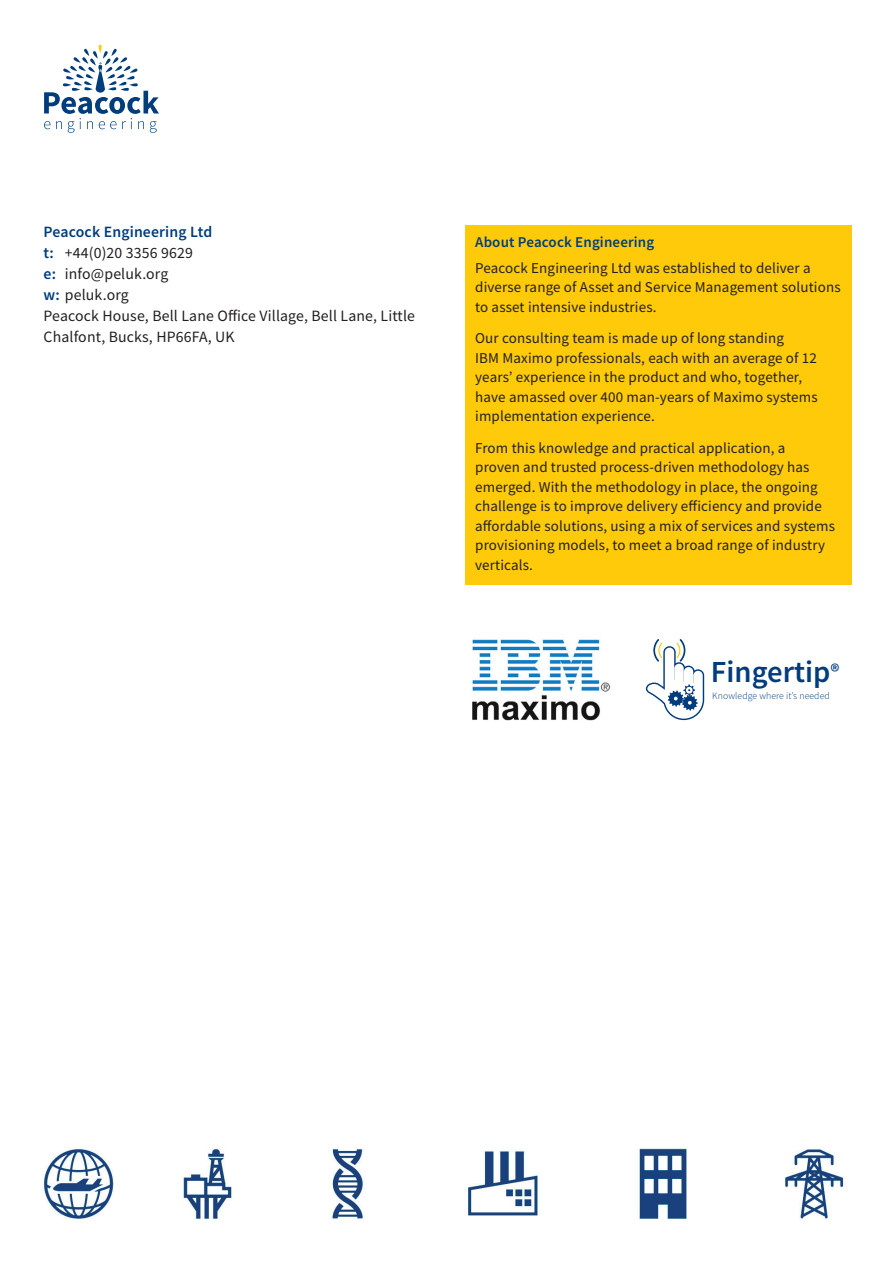
<style>
.page{position:relative;width:893px;height:1263px;background:#fff}
.page>*{position:absolute;margin:0;border:0;box-sizing:border-box;transform-origin:0 0}
.t1{font:600 30.6px "Source Sans Pro";color:#013d7d}
.t2{font:15.75px/21px "Source Sans Pro";letter-spacing:.01em;color:#231f20}
.t3{font:600 15.75px "Source Sans Pro";letter-spacing:.01em;color:#013d7d}
.t4{font:15px/19.5px "Source Sans Pro";letter-spacing:.01em;color:#231f20}
.t5{font:600 15px "Source Sans Pro";letter-spacing:.01em;color:#013d7d}
.t6{font:300 9.75px "Source Sans Pro";letter-spacing:.01em;color:#013d7d}
.s1{font-weight:600;color:#013d7d}
.s2{font-size:20.4px}
</style>
<div class="page">
<img style="left:43px;top:1148px;width:801px;height:71px">
<svg style="left:44px;top:45px;width:115px;height:88px"></svg>
<div style="left:465px;top:225px;width:386px;height:360px;background:#feca0a"></div>
<img style="left:472px;top:639px;width:139px;height:82px">
<svg style="left:646px;top:639px;width:58px;height:81px"></svg>
<p class="t3" style="left:44px;top:221px;width:170px">Peacock Engineering Ltd</p>
<p class="t2" style="left:44px;top:242px;width:151px"><span class="s1">t:</span> +44(0)20 3356 9629</p>
<p class="t2" style="left:44px;top:263px;width:126px"><span class="s1">e:</span> info@peluk.org</p>
<p class="t2" style="left:44px;top:284px;width:87px"><span class="s1">w:</span> peluk.org</p>
<p class="t2" style="left:44px;top:305px;width:373px">Peacock House, Bell Lane Office Village, Bell Lane, Little<br>Chalfont, Bucks, HP66FA, UK</p>
<p class="t5" style="left:475px;top:232px;width:181px">About Peacock Engineering</p>
<p class="t4" style="left:475px;top:258px;width:367px">Peacock Engineering Ltd was established to deliver a diverse range of Asset and Service Management solutions to asset intensive industries.</p>
<p class="t4" style="left:475px;top:328px;width:344px">Our consulting team is made up of long standing<br>IBM Maximo professionals, each with an average of 12 years’ experience in the product and who, together, have amassed over 400 man-years of Maximo systems implementation experience.</p>
<p class="t4" style="left:475px;top:438px;width:361px">From this knowledge and practical application, a<br>proven and trusted process-driven methodology has emerged. With the methodology in place, the ongoing challenge is to improve delivery efficiency and provide affordable solutions, using a mix of services and systems provisioning models, to meet a broad range of industry verticals.</p>
<p class="t1" style="left:711px;top:652px;width:130px">Fingertip<span class="s2">®</span></p>
<p class="t6" style="left:712px;top:690px;width:119px">Knowledge where it’s needed</p>
</div>
